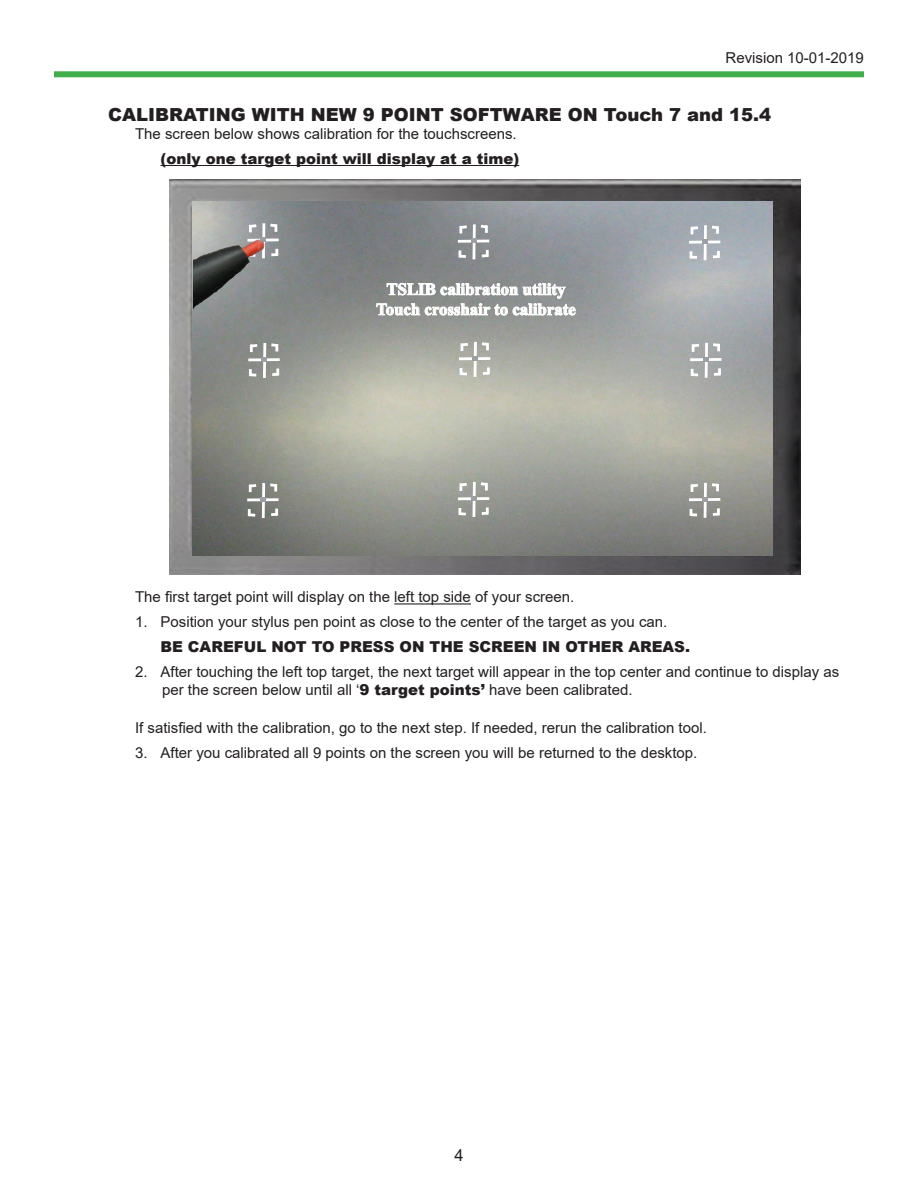
<style>
.page{position:relative;width:918px;height:1188px;background:#fff}
.page>*{position:absolute;margin:0;border:0;box-sizing:border-box;transform-origin:0 0}
.BASIC_HEADING_BLACK{font:900 18px "Arial";color:#231f20}
.t1{font:700 16.8px/20.1px "Times New Roman";color:#fff;text-align:center}
.t2{font:16.5px "Arial";color:#231f20}
.Paragraph_Indent__75{font:15px/18px "Arial";color:#231f20}
.Paragraph_Indent__75-2{font:900 15px "Arial";color:#231f20}
.s1{font-weight:900}
</style>
<div class="page">
<div style="left:54px;top:71px;width:810px;height:6px;background:#40ae49"></div>
<hr style="left:160px;top:165px;width:359px;height:1px;background:#231f20">
<hr style="left:394px;top:603px;width:77px;height:2px;background:#231f20">
<img style="left:170px;top:180px;width:630px;height:395px">
<img style="left:192px;top:201px;width:580px;height:354px">
<svg style="left:246px;top:220px;width:34px;height:41px"></svg>
<svg style="left:456px;top:222px;width:35px;height:40px"></svg>
<svg style="left:688px;top:222px;width:34px;height:41px"></svg>
<svg style="left:246px;top:480px;width:34px;height:41px"></svg>
<svg style="left:456px;top:479px;width:35px;height:41px"></svg>
<svg style="left:688px;top:480px;width:34px;height:41px"></svg>
<svg style="left:247px;top:340px;width:34px;height:41px"></svg>
<svg style="left:457px;top:339px;width:35px;height:41px"></svg>
<svg style="left:689px;top:340px;width:34px;height:41px"></svg>
<svg style="left:376px;top:283px;width:200px;height:40px;background:#a8aaa9"></svg>
<img style="left:193px;top:234px;width:72px;height:75px">
<p class="Paragraph_Indent__75" style="left:726px;top:49px;width:140px">Revision 10-01-2019</p>
<p class="BASIC_HEADING_BLACK" style="left:108px;top:101px;width:665px">CALIBRATING WITH NEW 9 POINT SOFTWARE ON Touch 7 and 15.4</p>
<p class="Paragraph_Indent__75" style="left:135px;top:125px;width:383px">The screen below shows calibration for the touchscreens.</p>
<p class="Paragraph_Indent__75-2" style="left:160px;top:147px;width:360px">(only one target point will display at a time)</p>
<p class="t1" style="left:376px;top:279px;width:201px">TSLIB calibration utility<br>Touch crosshair to calibrate</p>
<p class="Paragraph_Indent__75" style="left:135px;top:588px;width:441px">The first target point will display on the left top side of your screen.</p>
<p class="Paragraph_Indent__75" style="left:135px;top:613px;width:534px">1. Position your stylus pen point as close to the center of the target as you can.</p>
<p class="Paragraph_Indent__75-2" style="left:160px;top:636px;width:531px">BE CAREFUL NOT TO PRESS ON THE SCREEN IN OTHER AREAS.</p>
<p class="Paragraph_Indent__75" style="left:162px;top:662px;width:679px;text-indent:-27px">2. After touching the left top target, the next target will appear in the top center and continue to display as per the screen below until all ‘<span class="s1">9 target points’</span> have been calibrated.</p>
<p class="Paragraph_Indent__75" style="left:135px;top:719px;width:573px">If satisfied with the calibration, go to the next step. If needed, rerun the calibration tool.</p>
<p class="Paragraph_Indent__75" style="left:135px;top:743px;width:564px">3. After you calibrated all 9 points on the screen you will be returned to the desktop.</p>
<p class="t2" style="left:454px;top:1144px;width:11px">4</p>
</div>
